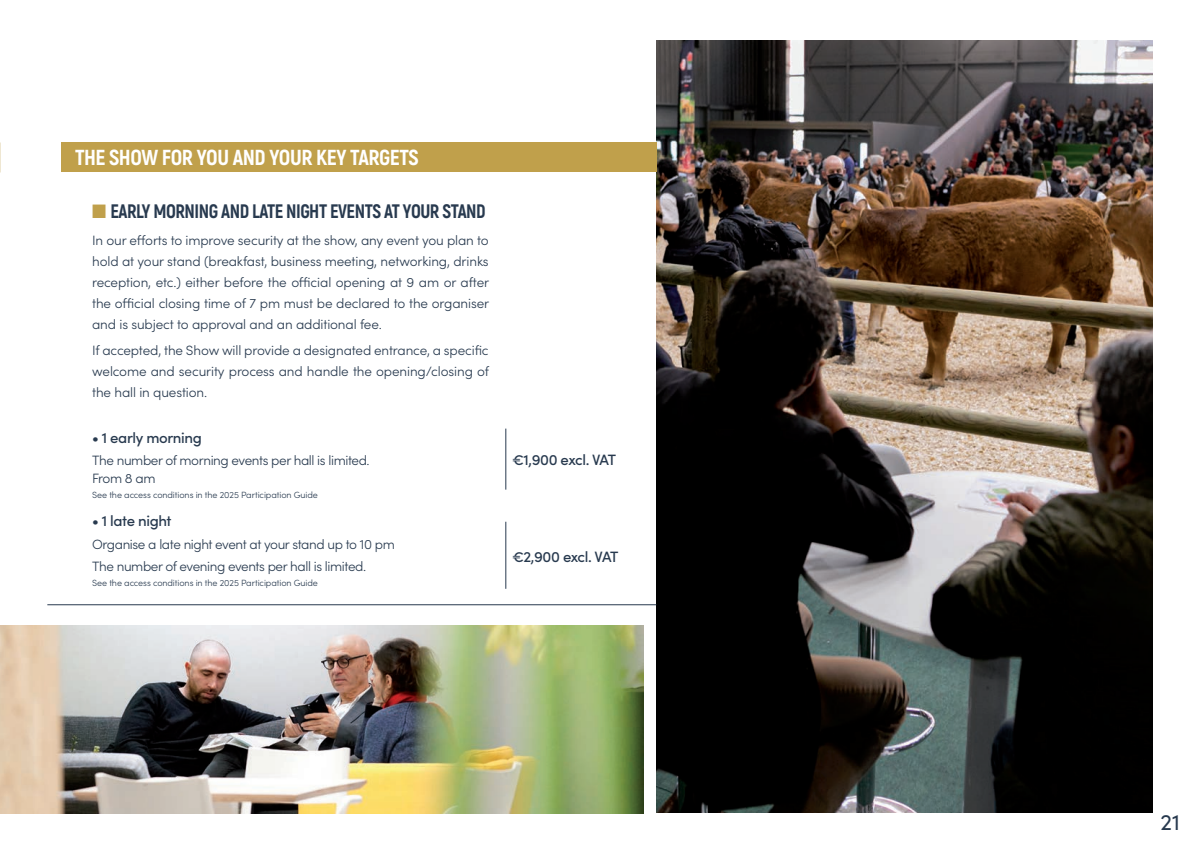
<style>
.page{position:relative;width:1191px;height:851px;background:#fff}
.page>*{position:absolute;margin:0;border:0;box-sizing:border-box;transform-origin:0 0}
.t1{font:22.5px "Sofia Pro";color:#283a4f}
.t2{font:800 21.75px "Akrobat";letter-spacing:-.02em;color:#fff}
.t3{font:800 19.5px "Akrobat";letter-spacing:-.025em;color:#283a4f;scale:.95 1}
.t4{font:500 15px "Sofia Pro";letter-spacing:-.045em;color:#283a4f}
.t5{font:300 13.5px/21px "Sofia Pro";letter-spacing:-.03em;color:#283a4f}
.t6{font:300 9px "Sofia Pro";letter-spacing:-.01em;color:#283a4f}
.s1{color:#c0a04b}
</style>
<div class="page">
<img style="left:656px;top:40px;width:496px;height:772px">
<div style="left:61px;top:142px;width:595px;height:30px;background:#c0a04b"></div>
<hr style="left:47px;top:604px;width:609px;height:1px;background:#283a4f">
<img style="left:0;top:625px;width:643px;height:188px">
<hr style="left:505px;top:428px;width:1px;height:61px;background:#283a4f">
<hr style="left:505px;top:521px;width:1px;height:67px;background:#283a4f">
<h2 class="t2" style="left:75px;top:143px;width:345px">THE SHOW FOR YOU AND YOUR KEY TARGETS</h2>
<h3 class="t3" style="left:92px;top:199px;width:416px"><span class="s1">■</span> EARLY MORNING AND LATE NIGHT EVENTS AT YOUR STAND</h3>
<p class="t5" style="left:92px;top:229px;width:398px;text-align:justify">In our efforts to improve security at the show, any event you plan to hold at your stand (breakfast, business meeting, networking, drinks reception, etc.) either before the official opening at 9 am or after the official closing time of 7 pm must be declared to the organiser and is subject to approval and an additional fee.</p>
<p class="t5" style="left:92px;top:338px;width:398px;text-align:justify">If accepted, the Show will provide a designated entrance, a specific welcome and security process and handle the opening/closing of the hall in question.</p>
<p class="t4" style="left:92px;top:426px;width:111px">• 1 early morning</p>
<p class="t5" style="left:92px;top:451px;width:279px;line-height:18px">The number of morning events per hall is limited.<br>From 8 am</p>
<p class="t6" style="left:92px;top:488px;width:227px">See the access conditions in the 2025 Participation Guide</p>
<p class="t4" style="left:92px;top:510px;width:81px">• 1 late night</p>
<p class="t5" style="left:92px;top:532px;width:304px;line-height:22.2px">Organise a late night event at your stand up to 10 pm<br>The number of evening events per hall is limited.</p>
<p class="t6" style="left:92px;top:576px;width:227px">See the access conditions in the 2025 Participation Guide</p>
<p class="t4" style="left:512px;top:448px;width:105px">€1,900 excl. VAT</p>
<p class="t4" style="left:512px;top:545px;width:108px">€2,900 excl. VAT</p>
<h1 class="t1" style="left:1160px;top:805px;width:21px">21</h1>
</div>
